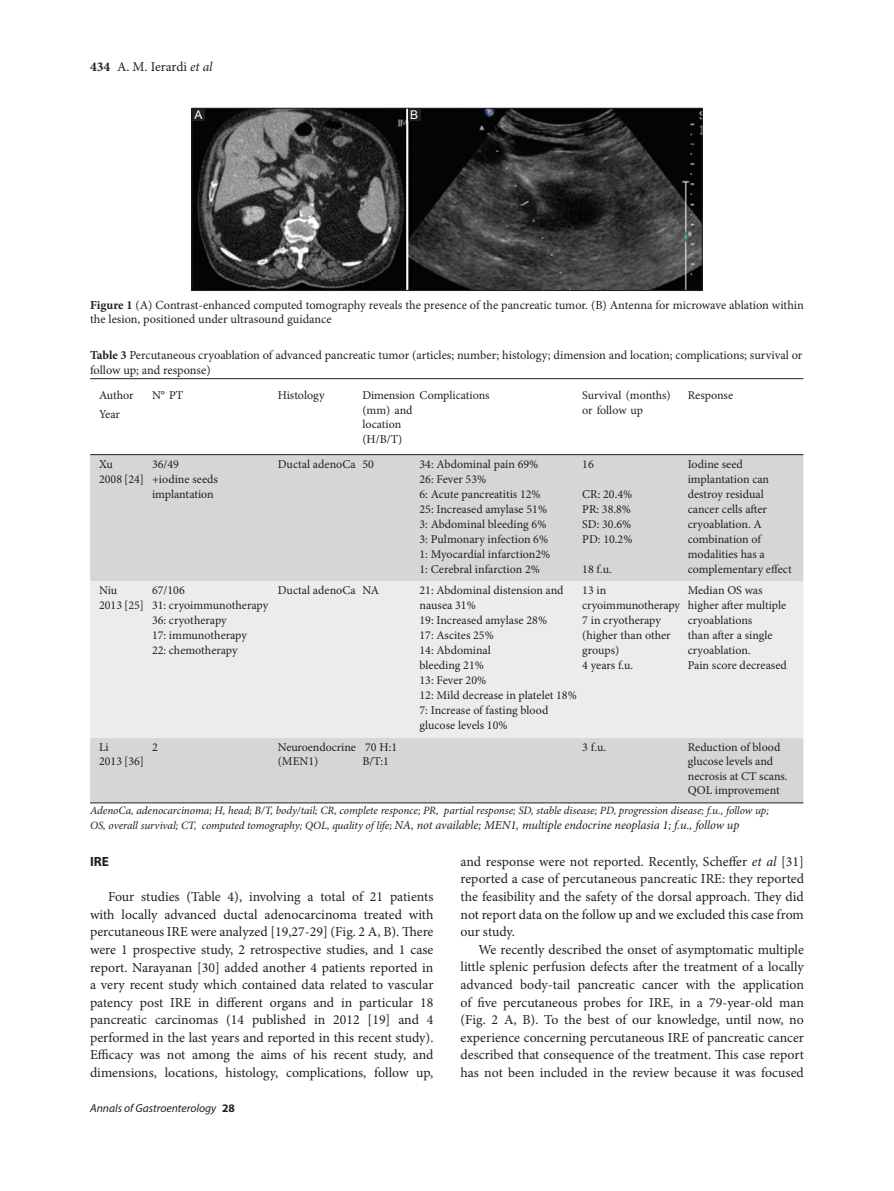
<style>
.page{position:relative;width:894px;height:1191px;background:#fff}
.page>*{position:absolute;margin:0;border:0;box-sizing:border-box;transform-origin:0 0}
.t1{font:13.8px/17.5px "Minion Pro";color:#231f20;text-align:justify}
.t2{font:13.5px "Minion Pro";letter-spacing:-.005em;color:#231f20}
.t3{font:700 13.35px "Myriad Pro";color:#231f20}
.t4{font:12.3px/14.7px "Minion Pro";color:#231f20}
.t5{font:italic 12.3px "Minion Pro";letter-spacing:-.005em;color:#231f20}
.t6{font:12px/15px "Minion Pro";color:#231f20}
.t7{font:12px "Arial";color:#fff}
.t8{font:italic 11.55px "Myriad Pro";color:#231f20}
.t9{font:italic 11.25px "Minion Pro";letter-spacing:-.005em;color:#231f20}
.s1{font-weight:700}
.s2{font-style:italic}
.s3{font-size:11.25px}
.s4{font-weight:700;font-style:normal}
</style>
<div class="page">
<img style="left:194px;top:110px;width:506px;height:179px">
<div style="left:192px;top:108px;width:510px;height:183px;border:1px solid #231f20"></div>
<div style="left:192px;top:108px;width:12px;height:13px;background:#231f20"></div>
<div style="left:407px;top:108px;width:13px;height:13px;background:#231f20"></div>
<div style="left:90px;top:455px;width:713px;height:347px;background:#d5d6d8"></div>
<div style="left:90px;top:581px;width:713px;height:157px;background:#ececee"></div>
<hr style="left:90px;top:802px;width:713px;height:1px;background:#231f20">
<hr style="left:90px;top:454px;width:713px;height:1px;background:#231f20">
<hr style="left:90px;top:378px;width:597px;height:1px;background:#231f20">
<hr style="left:687px;top:378px;width:116px;height:1px;background:#231f20">
<p class="t2" style="left:90px;top:61px;width:124px"><span class="s1">434</span> A. M. Ierardi <span class="s2">et al</span></p>
<p class="t7" style="left:194px;top:108px;width:9px">A</p>
<p class="t7" style="left:410px;top:108px;width:9px">B</p>
<p class="t4" style="left:90px;top:298px;width:715px"><span class="s1">Figure 1</span> (A) Contrast-enhanced computed tomography reveals the presence of the pancreatic tumor. (B) Antenna for microwave ablation within the lesion, positioned under ultrasound guidance</p>
<p class="t4" style="left:90px;top:349px;width:713px"><span class="s1">Table 3</span> Percutaneous cryoablation of advanced pancreatic tumor (articles; number; histology; dimension and location; complications; survival or follow up; and response)</p>
<p class="t6" style="left:99px;top:387px;width:36px;line-height:18.6px">Author<br>Year</p>
<p class="t6" style="left:152px;top:389px;width:33px">N° PT</p>
<p class="t6" style="left:278px;top:389px;width:48px">Histology</p>
<p class="t6" style="left:362px;top:389px;width:129px;line-height:14.4px">Dimension Complications (mm) and<br>location<br>(H/B/T)</p>
<p class="t6" style="left:582px;top:389px;width:90px;line-height:14.4px">Survival (months) or follow up</p>
<p class="t6" style="left:687px;top:389px;width:47px">Response</p>
<p class="t6" style="left:99px;top:457px;width:47px">Xu<br>2008 [24]</p>
<p class="t6" style="left:152px;top:457px;width:67px">36/49 +iodine seeds implantation</p>
<p class="t6" style="left:278px;top:457px;width:98px">Ductal adenoCa 50</p>
<p class="t6" style="left:419px;top:457px;width:132px">34: Abdominal pain 69%<br>26: Fever 53%<br>6: Acute pancreatitis 12%<br>25: Increased amylase 51%<br>3: Abdominal bleeding 6%<br>3: Pulmonary infection 6%<br>1: Myocardial infarction2%<br>1: Cerebral infarction 2%</p>
<p class="t6" style="left:582px;top:457px;width:13px">16</p>
<p class="t6" style="left:687px;top:457px;width:105px">Iodine seed implantation can destroy residual cancer cells after cryoablation. A combination of modalities has a complementary effect</p>
<p class="t6" style="left:582px;top:487px;width:52px;text-align:justify">CR: 20.4% PR: 38.8% SD: 30.6% PD: 10.2%</p>
<p class="t6" style="left:582px;top:562px;width:31px">18 f.u.</p>
<p class="t6" style="left:99px;top:584px;width:47px">Niu<br>2013 [25]</p>
<p class="t6" style="left:152px;top:584px;width:118px">67/106<br>31: cryoimmunotherapy<br>36: cryotherapy<br>17: immunotherapy<br>22: chemotherapy</p>
<p class="t6" style="left:278px;top:584px;width:103px">Ductal adenoCa NA</p>
<p class="t6" style="left:419px;top:584px;width:159px">21: Abdominal distension and nausea 31%<br>19: Increased amylase 28%<br>17: Ascites 25%<br>14: Abdominal<br>bleeding 21%<br>13: Fever 20%<br>12: Mild decrease in platelet 18%<br>7: Increase of fasting blood glucose levels 10%</p>
<p class="t6" style="left:582px;top:584px;width:99px">13 in cryoimmunotherapy<br>7 in cryotherapy (higher than other groups)<br>4 years f.u.</p>
<p class="t6" style="left:687px;top:584px;width:101px">Median OS was higher after multiple cryoablations<br>than after a single cryoablation.<br>Pain score decreased</p>
<p class="t6" style="left:99px;top:740px;width:47px;line-height:14.4px">Li<br>2013 [36]</p>
<p class="t6" style="left:152px;top:740px;width:7px">2</p>
<p class="t6" style="left:278px;top:740px;width:80px;line-height:14.4px">Neuroendocrine (MEN1)</p>
<p class="t6" style="left:362px;top:740px;width:36px;line-height:14.4px">70 H:1<br>B/T:1</p>
<p class="t6" style="left:582px;top:740px;width:25px">3 f.u.</p>
<p class="t6" style="left:687px;top:740px;width:101px;line-height:14.4px">Reduction of blood glucose levels and necrosis at CT scans.<br>QOL improvement</p>
<p class="t9" style="left:90px;top:805px;width:680px">AdenoCa, adenocarcinoma; H, head; B/T, body/tail; CR, complete responce; PR, partial response; SD, stable disease; PD, progression disease; f.u., follow up;</p>
<p class="t5" style="left:90px;top:819px;width:650px"><span class="s3">OS, overall survival; CT, computed tomography; QOL, quality of life;</span> NA, not available; MEN1, multiple endocrine neoplasia 1; f.u., follow up</p>
<p class="t3" style="left:90px;top:856px;width:20px">IRE</p>
<p class="t1" style="left:90px;top:889px;width:345px;text-indent:18px">Four studies (Table 4), involving a total of 21 patients with locally advanced ductal adenocarcinoma treated with percutaneous IRE were analyzed [19,27-29] (Fig. 2 A, B). There were 1 prospective study, 2 retrospective studies, and 1 case report. Narayanan [30] added another 4 patients reported in a very recent study which contained data related to vascular patency post IRE in different organs and in particular 18 pancreatic carcinomas (14 published in 2012 [19] and 4 performed in the last years and reported in this recent study).<br>Efficacy was not among the aims of his recent study, and dimensions, locations, histology, complications, follow up,</p>
<p class="t8" style="left:90px;top:1103px;width:146px">Annals of Gastroenterology <span class="s4">28</span></p>
<p class="t1" style="left:460px;top:853px;width:345px">and response were not reported. Recently, Scheffer <span class="s2">et al</span> [31] reported a case of percutaneous pancreatic IRE: they reported the feasibility and the safety of the dorsal approach. They did not report data on the follow up and we excluded this case from our study.</p>
<p class="t1" style="left:460px;top:941px;width:345px;text-indent:18px">We recently described the onset of asymptomatic multiple little splenic perfusion defects after the treatment of a locally advanced body-tail pancreatic cancer with the application of five percutaneous probes for IRE, in a 79-year-old man (Fig. 2 A, B). To the best of our knowledge, until now, no experience concerning percutaneous IRE of pancreatic cancer described that consequence of the treatment. This case report has not been included in the review because it was focused</p>
</div>
